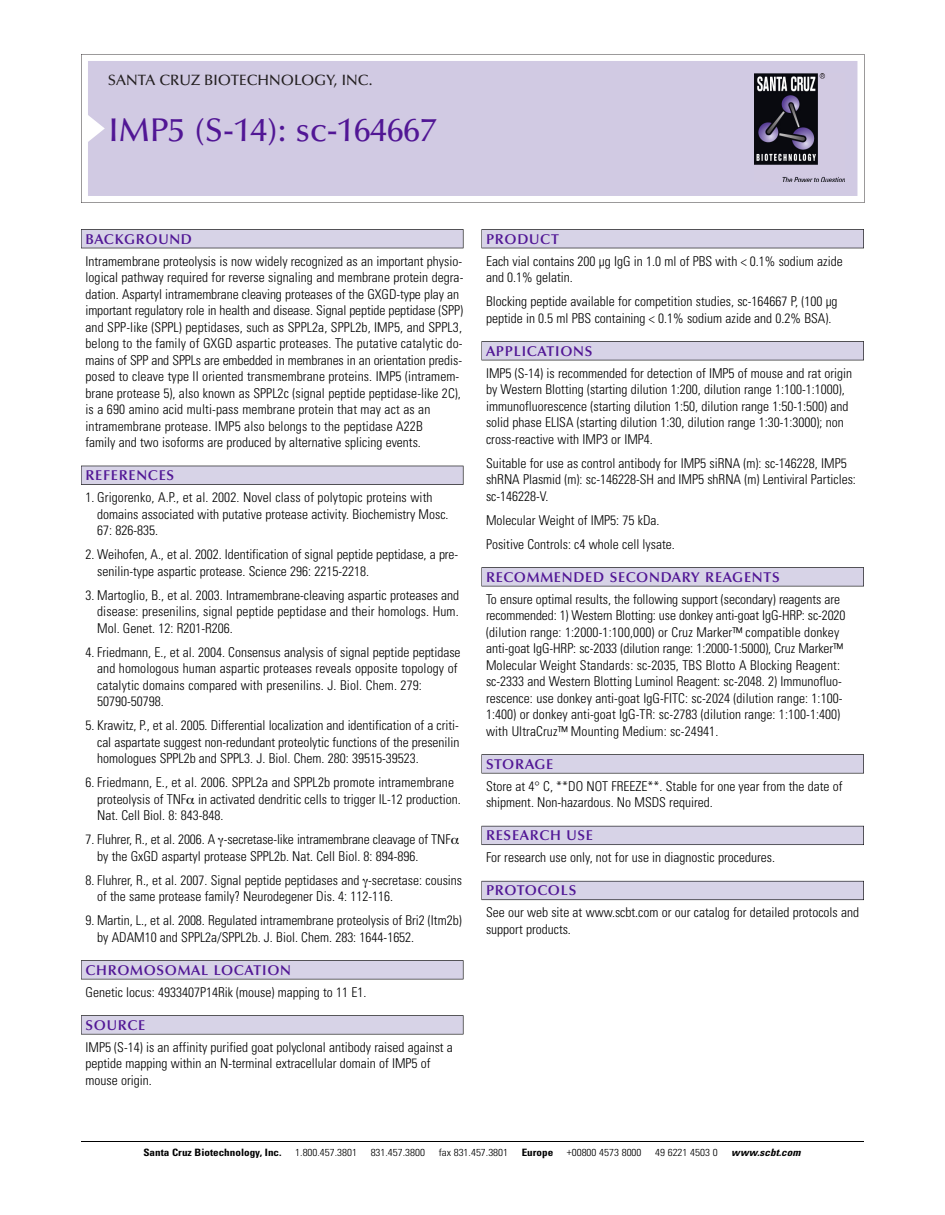
<style>
.page{position:relative;width:945px;height:1215px;background:#fff}
.page>*{position:absolute;margin:0;border:0;box-sizing:border-box;transform-origin:0 0}
.t1{font:500 33px "Optima";color:#511695}
.t2{font:500 15px "Optima";color:#231f20}
.t3{font:600 14.25px "Optima";letter-spacing:.05em;color:#511695}
.t4{font:300 condensed 13.5px/16.5px "Univers";color:#000}
.t5{font:300 condensed 10.2px "Univers";color:#000;scale:1.1 1}
.t6{font:700 condensed 10.2px "Univers";color:#000;scale:1.1 1}
.t7{font:italic 700 condensed 10.2px "Univers";letter-spacing:.005em;color:#000;scale:1.1 1}
</style>
<div class="page">
<svg style="left:81px;top:54px;width:783px;height:149px"></svg>
<div style="left:88px;top:61px;width:769px;height:135px;background:#d1cae3"></div>
<img style="left:755px;top:74px;width:90px;height:108px">
<div style="left:81px;top:229px;width:382px;height:19px;background:#525156"></div>
<div style="left:81px;top:230px;width:382px;height:18px;background:#d7d3e7"></div>
<div style="left:81px;top:466px;width:382px;height:19px;background:#515055"></div>
<div style="left:81px;top:466px;width:382px;height:18px;background:#d7d3e7"></div>
<div style="left:81px;top:960px;width:382px;height:19px;background:#545357"></div>
<div style="left:81px;top:961px;width:382px;height:18px;background:#d7d3e7"></div>
<div style="left:81px;top:1015px;width:382px;height:19px;background:#575759"></div>
<div style="left:81px;top:1016px;width:382px;height:18px;background:#d7d3e7"></div>
<div style="left:482px;top:229px;width:382px;height:19px;background:#525156"></div>
<div style="left:482px;top:230px;width:381px;height:18px;background:#d7d3e7"></div>
<div style="left:482px;top:341px;width:382px;height:19px;background:#525155"></div>
<div style="left:482px;top:342px;width:381px;height:18px;background:#d7d3e7"></div>
<div style="left:482px;top:567px;width:382px;height:19px;background:#545357"></div>
<div style="left:482px;top:568px;width:381px;height:18px;background:#d7d3e7"></div>
<div style="left:482px;top:754px;width:382px;height:19px;background:#575759"></div>
<div style="left:482px;top:755px;width:381px;height:18px;background:#d7d3e7"></div>
<div style="left:482px;top:826px;width:382px;height:19px;background:#5b5a62"></div>
<div style="left:482px;top:826px;width:381px;height:18px;background:#d7d3e7"></div>
<div style="left:482px;top:881px;width:382px;height:19px;background:#66646e"></div>
<div style="left:482px;top:881px;width:381px;height:18px;background:#d7d3e7"></div>
<hr style="left:81px;top:1141px;width:783px;height:1px;background:#000">
<p class="t2" style="left:108px;top:74px;width:266px">SANTA CRUZ BIOTECHNOLOGY, INC.</p>
<h1 class="t1" style="left:108px;top:117px;width:330px">IMP5 (S-14): sc-164667</h1>
<p class="t3" style="left:86px;top:233px;width:108px">BACKGROUND</p>
<p class="t4" style="left:86px;top:254px;width:379px">Intramembrane proteolysis is now widely recognized as an important physio&shy;logical pathway required for reverse signaling and membrane protein degra&shy;dation. Aspartyl intramembrane cleaving proteases of the GXGD-type play an important regulatory role in health and disease. Signal peptide peptidase (SPP) and SPP-like (SPPL) peptidases, such as SPPL2a, SPPL2b, IMP5, and SPPL3, belong to the family of GXGD aspartic proteases. The putative catalytic do&shy;mains of SPP and SPPLs are embedded in membranes in an orientation predis&shy;posed to cleave type II oriented transmembrane proteins. IMP5 (intramem&shy;brane protease 5), also known as SPPL2c (signal peptide peptidase-like 2C), is a 690 amino acid multi-pass membrane protein that may act as an intramembrane protease. IMP5 also belongs to the peptidase A22B<br>family and two isoforms are produced by alternative splicing events.</p>
<p class="t3" style="left:86px;top:470px;width:90px">REFERENCES</p>
<p class="t4" style="left:97px;top:490px;width:353px;text-indent:-12px">1. Grigorenko, A.P., et al. 2002. Novel class of polytopic proteins with domains associated with putative protease activity. Biochemistry Mosc.<br>67: 826-835.</p>
<p class="t4" style="left:97px;top:547px;width:363px;text-indent:-12px">2. Weihofen, A., et al. 2002. Identification of signal peptide peptidase, a pre&shy;senilin-type aspartic protease. Science 296: 2215-2218.</p>
<p class="t4" style="left:97px;top:588px;width:364px;text-align:justify;text-indent:-12px">3. Martoglio, B., et al. 2003. Intramembrane-cleaving aspartic proteases and disease: presenilins, signal peptide peptidase and their homologs. Hum.<br>Mol. Genet. 12: R201-R206.</p>
<p class="t4" style="left:97px;top:645px;width:365px;text-indent:-12px">4. Friedmann, E., et al. 2004. Consensus analysis of signal peptide peptidase and homologous human aspartic proteases reveals opposite topology of catalytic domains compared with presenilins. J. Biol. Chem. 279:<br>50790-50798.</p>
<p class="t4" style="left:97px;top:718px;width:364px;text-align:justify;text-indent:-12px">5. Krawitz, P., et al. 2005. Differential localization and identification of a criti&shy;cal aspartate suggest non-redundant proteolytic functions of the presenilin homologues SPPL2b and SPPL3. J. Biol. Chem. 280: 39515-39523.</p>
<p class="t4" style="left:97px;top:775px;width:365px;text-indent:-12px">6. Friedmann, E., et al. 2006. SPPL2a and SPPL2b promote intramembrane proteolysis of TNF in activated dendritic cells to trigger IL-12 production.<br>Nat. Cell Biol. 8: 843-848.</p>
<p class="t4" style="left:97px;top:832px;width:355px;text-indent:-12px">7. Fluhrer, R., et al. 2006. A -secretase-like intramembrane cleavage of TNF by the GxGD aspartyl protease SPPL2b. Nat. Cell Biol. 8: 894-896.</p>
<p class="t4" style="left:97px;top:873px;width:367px;text-indent:-12px">8. Fluhrer, R., et al. 2007. Signal peptide peptidases and -secretase: cousins of the same protease family? Neurodegener Dis. 4: 112-116.</p>
<p class="t4" style="left:97px;top:913px;width:366px;text-indent:-12px">9. Martin, L., et al. 2008. Regulated intramembrane proteolysis of Bri2 (Itm2b) by ADAM10 and SPPL2a/SPPL2b. J. Biol. Chem. 283: 1644-1652.</p>
<p class="t3" style="left:86px;top:964px;width:207px">CHROMOSOMAL LOCATION</p>
<p class="t4" style="left:86px;top:985px;width:282px">Genetic locus: 4933407P14Rik (mouse) mapping to 11 E1.</p>
<p class="t3" style="left:86px;top:1019px;width:61px">SOURCE</p>
<p class="t4" style="left:86px;top:1040px;width:369px">IMP5 (S-14) is an affinity purified goat polyclonal antibody raised against a peptide mapping within an N-terminal extracellular domain of IMP5 of mouse origin.</p>
<p class="t3" style="left:486px;top:233px;width:74px">PRODUCT</p>
<p class="t4" style="left:486px;top:254px;width:358px">Each vial contains 200 µg IgG in 1.0 ml of PBS with &lt; 0.1% sodium azide and 0.1% gelatin.</p>
<p class="t4" style="left:486px;top:294px;width:353px">Blocking peptide available for competition studies, sc-164667 P, (100 µg peptide in 0.5 ml PBS containing &lt; 0.1% sodium azide and 0.2% BSA).</p>
<p class="t3" style="left:486px;top:345px;width:108px">APPLICATIONS</p>
<p class="t4" style="left:486px;top:366px;width:368px">IMP5 (S-14) is recommended for detection of IMP5 of mouse and rat origin by Western Blotting (starting dilution 1:200, dilution range 1:100-1:1000), immunofluorescence (starting dilution 1:50, dilution range 1:50-1:500) and solid phase ELISA (starting dilution 1:30, dilution range 1:30-1:3000); non cross-reactive with IMP3 or IMP4.</p>
<p class="t4" style="left:486px;top:456px;width:371px">Suitable for use as control antibody for IMP5 siRNA (m): sc-146228, IMP5 shRNA Plasmid (m): sc-146228-SH and IMP5 shRNA (m) Lentiviral Particles: sc-146228-V.</p>
<p class="t4" style="left:486px;top:509px;width:190px;line-height:24px">Molecular Weight of IMP5: 75 kDa.<br>Positive Controls: c4 whole cell lysate.</p>
<p class="t3" style="left:486px;top:571px;width:295px">RECOMMENDED SECONDARY REAGENTS</p>
<p class="t4" style="left:486px;top:592px;width:361px">To ensure optimal results, the following support (secondary) reagents are recommended: 1) Western Blotting: use donkey anti-goat IgG-HRP: sc-2020 (dilution range: 1:2000-1:100,000) or Cruz Marker™ compatible donkey anti-goat IgG-HRP: sc-2033 (dilution range: 1:2000-1:5000), Cruz Marker™ Molecular Weight Standards: sc-2035, TBS Blotto A Blocking Reagent: sc-2333 and Western Blotting Luminol Reagent: sc-2048. 2) Immunofluo&shy;rescence: use donkey anti-goat IgG-FITC: sc-2024 (dilution range: 1:100- 1:400) or donkey anti-goat IgG-TR: sc-2783 (dilution range: 1:100-1:400) with UltraCruz™ Mounting Medium: sc-24941.</p>
<p class="t3" style="left:486px;top:758px;width:69px">STORAGE</p>
<p class="t4" style="left:486px;top:779px;width:358px">Store at 4° C, **DO NOT FREEZE**. Stable for one year from the date of shipment. Non-hazardous. No MSDS required.</p>
<p class="t3" style="left:486px;top:830px;width:109px">RESEARCH USE</p>
<p class="t4" style="left:486px;top:850px;width:290px">For research use only, not for use in diagnostic procedures.</p>
<p class="t3" style="left:486px;top:885px;width:92px">PROTOCOLS</p>
<p class="t4" style="left:486px;top:905px;width:375px">See our web site at www.scbt.com or our catalog for detailed protocols and support products.</p>
<p class="t6" style="left:143px;top:1148px;width:127px">Santa Cruz Biotechnology, Inc.</p>
<p class="t5" style="left:295px;top:1148px;width:58px">1.800.457.3801</p>
<p class="t5" style="left:371px;top:1148px;width:51px">831.457.3800</p>
<p class="t5" style="left:439px;top:1148px;width:65px">fax 831.457.3801</p>
<p class="t6" style="left:522px;top:1148px;width:30px">Europe</p>
<p class="t5" style="left:567px;top:1148px;width:69px">+00800 4573 8000</p>
<p class="t5" style="left:655px;top:1148px;width:58px">49 6221 4503 0</p>
<p class="t7" style="left:731px;top:1148px;width:64px">www.scbt.com</p>
</div>
